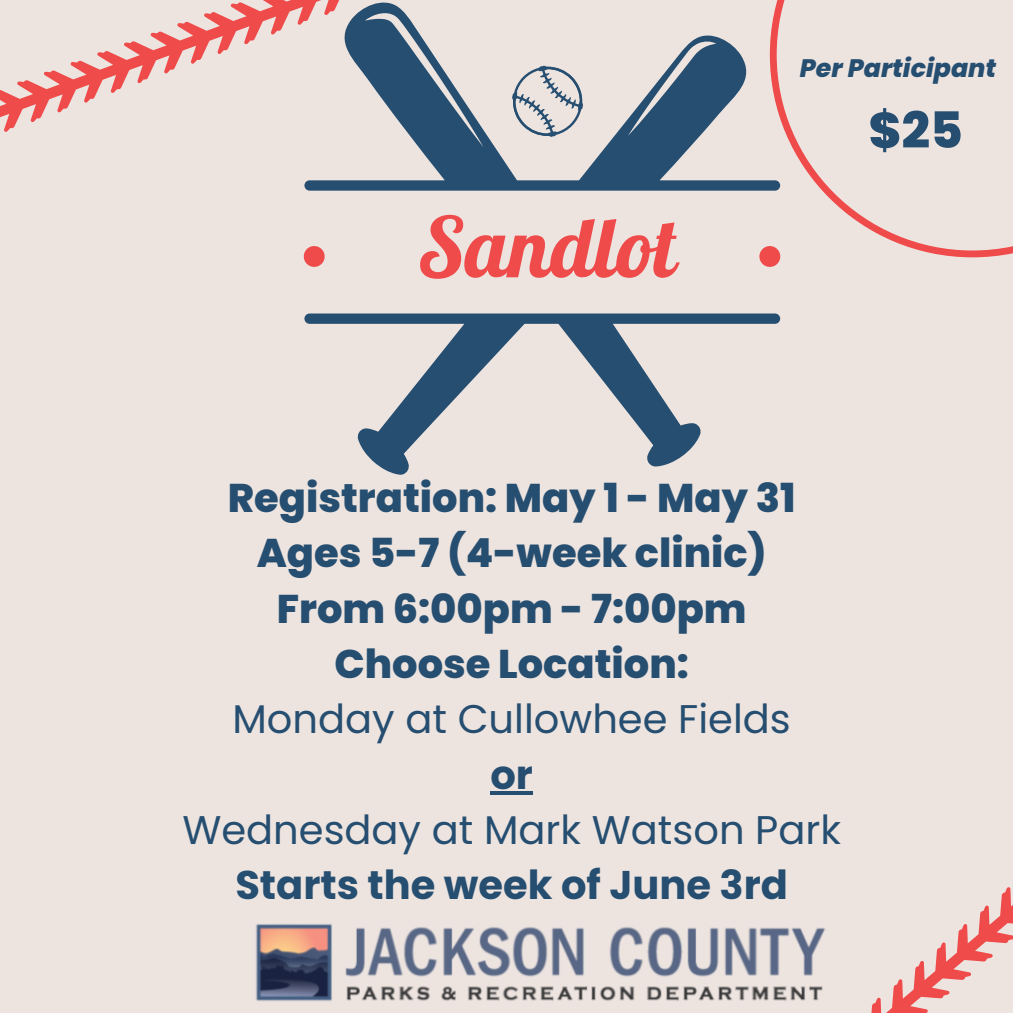
<style>
.page{position:relative;width:1013px;height:1013px;background:#fff}
.page>*{position:absolute;margin:0;border:0;box-sizing:border-box;transform-origin:0 0}
.t1{font:italic 700 83.25px "Lobster Two";color:#ef4b4b}
.t2{font:800 50px "Poppins";color:#264e70}
.t3{font:800 40px/55.2px "Poppins";color:#264e70;text-align:center}
.t4{font:italic 800 25.25px "Poppins";color:#264e70}
.s1{font-weight:400}
.s2{font-weight:700}
</style>
<div class="page">
<div style="left:0;top:0;width:1012px;height:1012px;background:#ede4e0"></div>
<svg style="left:304px;top:2px;width:476px;height:473px"></svg>
<svg style="left:0;top:0;width:352px;height:145px"></svg>
<svg style="left:871px;top:887px;width:141px;height:125px"></svg>
<svg style="left:512px;top:66px;width:71px;height:71px"></svg>
<svg style="left:769px;top:0;width:243px;height:257px"></svg>
<svg style="left:304px;top:246px;width:20px;height:21px"></svg>
<hr style="left:490px;top:791px;width:43px;height:4px;background:#264e70">
<svg style="left:759px;top:246px;width:21px;height:21px"></svg>
<img style="left:255px;top:924px;width:571px;height:77px">
<p class="t1" style="left:420px;top:194px;width:256px">Sandlot</p>
<p class="t4" style="left:799px;top:51px;width:198px">Per Participant</p>
<p class="t2" style="left:868px;top:95px;width:96px">$25</p>
<p class="t3" style="left:182px;top:470px;width:660px">Registration: May 1 - May 31<br>Ages 5-7 (4-week clinic)<br>From 6:00pm - 7:00pm<br>Choose Location:<br><span class="s1">Monday at Cullowhee Fields<br></span><span class="s2">or<br></span><span class="s1">Wednesday at Mark Watson Park<br></span><span class="s2">Starts the week of June 3rd</span></p>
</div>
